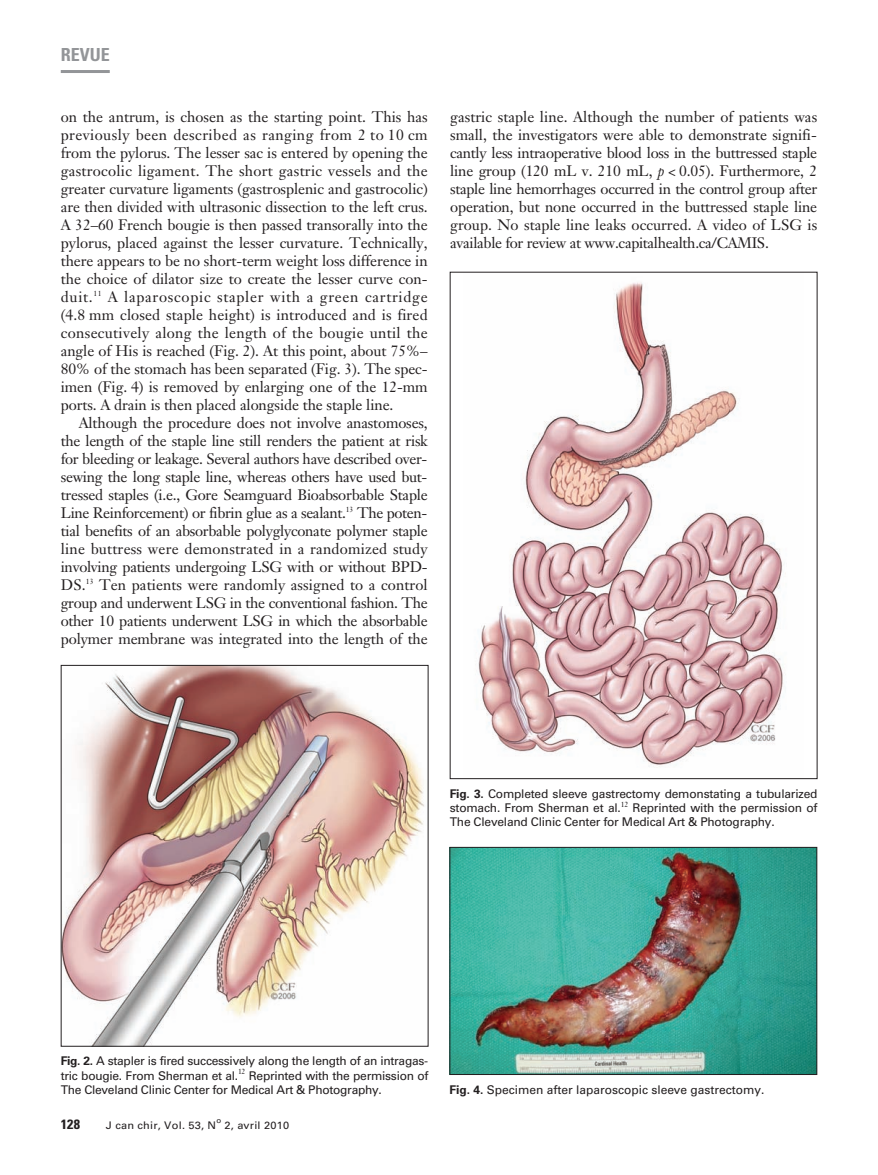
<style>
.page{position:relative;width:878px;height:1175px;background:#fff}
.page>*{position:absolute;margin:0;border:0;box-sizing:border-box;transform-origin:0 0}
.t1{font:700 condensed 18px "Univers";color:#939598}
.t2{font:15px/18px "Janson Text";letter-spacing:-.01em;color:#231f20;text-align:justify}
.t3{font:700 condensed 13.5px "Univers";color:#231f20;scale:1.05 1}
.t4{font:12px/14.2px "Univers";letter-spacing:-.02em;color:#231f20;text-align:justify}
.t5{font:12px "Univers";color:#231f20}
.t6{font:10.5px "Univers";letter-spacing:.015em;color:#231f20;scale:1.05 1}
.t7{font:7.5px "Univers";color:#231f20;scale:1.05 1}
.s1{font-style:italic}
.s2{font-weight:700}
</style>
<div class="page">
<hr style="left:61px;top:70px;width:49px;height:3px;background:#939598">
<img style="left:63px;top:667px;width:361px;height:377px">
<img style="left:478px;top:282px;width:308px;height:485px">
<img style="left:451px;top:849px;width:364px;height:223px">
<div style="left:449px;top:847px;width:368px;height:227px;border:1px solid #231f20"></div>
<p class="t1" style="left:61px;top:48px;width:50px">REVUE</p>
<p class="t2" style="left:61px;top:109px;width:368px">on the antrum, is chosen as the starting point. This has previously been described as ranging from 2 to 10 cm from the pylorus. The lesser sac is entered by opening the gastrocolic ligament. The short gastric vessels and the greater curvature ligaments (gastrosplenic and gastrocolic) are then divided with ultrasonic dissection to the left crus.<br>A 32–60 French bougie is then passed transorally into the pylorus, placed against the lesser curvature. Technically, there appears to be no short-term weight loss difference in the choice of dilator size to create the lesser curve con&shy;duit.<sup>11</sup> A laparoscopic stapler with a green cartridge (4.8 mm closed staple height) is introduced and is fired consecutively along the length of the bougie until the angle of His is reached (Fig. 2). At this point, about 75%– 80% of the stomach has been separated (Fig. 3). The spec&shy;imen (Fig. 4) is removed by enlarging one of the 12-mm ports. A drain is then placed alongside the staple line.</p>
<p class="t2" style="left:61px;top:415px;width:368px;text-indent:18px">Although the procedure does not involve anastomoses, the length of the staple line still renders the patient at risk for bleeding or leakage. Several authors have described over&shy;sewing the long staple line, whereas others have used but&shy;tressed staples (i.e., Gore Seamguard Bioabsorbable Staple Line Reinforcement) or fibrin glue as a sealant.<sup>13</sup> The poten&shy;tial benefits of an absorbable polyglyconate polymer staple line buttress were demonstrated in a randomized study involving patients undergoing LSG with or without BPD-DS.<sup>13</sup> Ten patients were randomly assigned to a control group and underwent LSG in the conventional fashion. The other 10 patients underwent LSG in which the absorbable polymer membrane was integrated into the length of the</p>
<p class="t2" style="left:450px;top:109px;width:368px">gastric staple line. Although the number of patients was small, the investigators were able to demonstrate signifi&shy;cantly less intraoperative blood loss in the buttressed staple line group (120 mL v. 210 mL, <span class="s1">p</span> &lt; 0.05). Furthermore, 2 staple line hemorrhages occurred in the control group after operation, but none occurred in the buttressed staple line group. No staple line leaks occurred. A video of LSG is available for review at www.capitalhealth.ca/CAMIS.</p>
<p class="t4" style="left:450px;top:787px;width:369px"><span class="s2">Fig. 3.</span> Completed sleeve gastrectomy demonstating a tubularized stomach. From Sherman et al.<sup>12</sup> Reprinted with the permission of The Cleveland Clinic Center for Medical Art &amp; Photography.</p>
<p class="t4" style="left:61px;top:1055px;width:369px"><span class="s2">Fig. 2.</span> A stapler is fired successively along the length of an intragas&shy;tric bougie. From Sherman et al.<sup>12</sup> Reprinted with the permission of The Cleveland Clinic Center for Medical Art &amp; Photography.</p>
<p class="t7" style="left:216px;top:1118px;width:6px">o</p>
<p class="t3" style="left:61px;top:1119px;width:20px">128</p>
<p class="t6" style="left:106px;top:1121px;width:107px">J can chir, Vol. 53, N</p>
<p class="t6" style="left:224px;top:1121px;width:63px">2, avril 2010</p>
<p class="t5" style="left:449px;top:1084px;width:316px"><span class="s2">Fig. 4.</span> Specimen after laparoscopic sleeve gastrectomy.</p>
</div>
